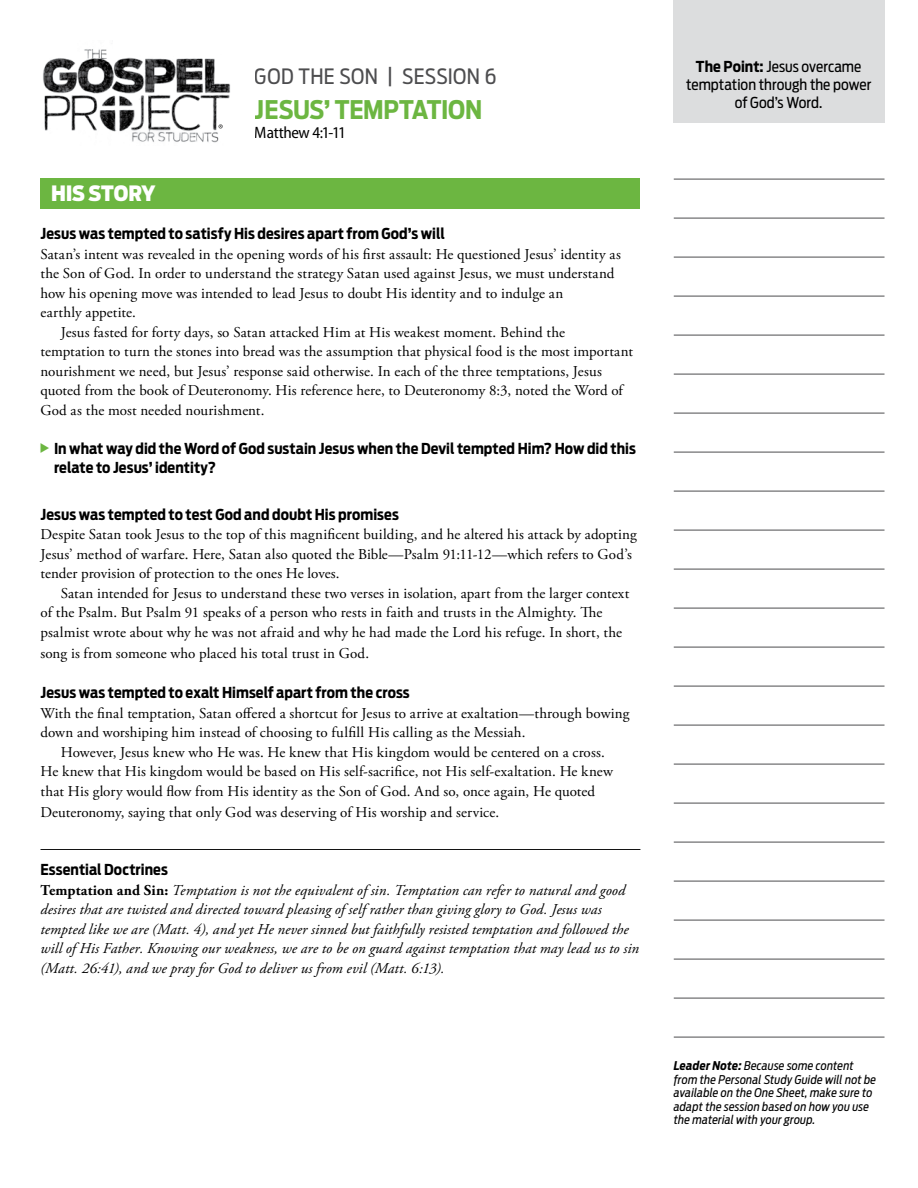
<style>
.page{position:relative;width:918px;height:1188px;background:#fff}
.page>*{position:absolute;margin:0;border:0;box-sizing:border-box;transform-origin:0 0}
.t1{font:700 25.5px "Antenna Cond";letter-spacing:-.01em;color:#6cb641}
.t2{font:21px "Antenna Cond";letter-spacing:.015em;color:#4d4d4f}
.t3{font:900 21px "Antenna Cond";letter-spacing:-.01em;color:#fff}
.t4{font:semi-condensed 16.5px "Myriad Pro";letter-spacing:-.025em;color:#000}
.t5{font:15px/19.5px "Adobe Garamond Pro";letter-spacing:.005em;color:#000}
.t6{font:italic 15px/19.5px "Adobe Garamond Pro";letter-spacing:.005em;color:#000}
.t7{font:700 15px/19.5px "Antenna Cond";letter-spacing:.005em;color:#000}
.t8{font:15px/18px "Antenna Cond";letter-spacing:.005em;color:#000;text-align:center}
.t9{font:italic 12px/13.5px "Antenna Cond";letter-spacing:.015em;color:#000}
.s1{font-weight:700;font-style:normal}
.s2{font-weight:700}
</style>
<div class="page">
<div style="left:673px;top:0;width:212px;height:122px;background:#dcddde"></div>
<hr style="left:674px;top:179px;width:211px;height:1px;background:#4d4d4f">
<hr style="left:674px;top:218px;width:211px;height:1px;background:#4d4d4f">
<hr style="left:674px;top:257px;width:211px;height:1px;background:#4d4d4f">
<hr style="left:674px;top:296px;width:211px;height:1px;background:#4d4d4f">
<hr style="left:674px;top:335px;width:211px;height:1px;background:#4d4d4f">
<hr style="left:674px;top:374px;width:211px;height:1px;background:#4d4d4f">
<hr style="left:674px;top:413px;width:211px;height:1px;background:#4d4d4f">
<hr style="left:674px;top:452px;width:211px;height:1px;background:#4d4d4f">
<hr style="left:674px;top:491px;width:211px;height:1px;background:#4d4d4f">
<hr style="left:674px;top:530px;width:211px;height:1px;background:#4d4d4f">
<hr style="left:674px;top:569px;width:211px;height:1px;background:#4d4d4f">
<hr style="left:674px;top:608px;width:211px;height:1px;background:#4d4d4f">
<hr style="left:674px;top:647px;width:211px;height:1px;background:#4d4d4f">
<hr style="left:674px;top:686px;width:211px;height:1px;background:#4d4d4f">
<hr style="left:674px;top:725px;width:211px;height:1px;background:#4d4d4f">
<hr style="left:674px;top:764px;width:211px;height:1px;background:#4d4d4f">
<hr style="left:674px;top:803px;width:211px;height:1px;background:#4d4d4f">
<hr style="left:674px;top:842px;width:211px;height:1px;background:#4d4d4f">
<hr style="left:674px;top:881px;width:211px;height:1px;background:#4d4d4f">
<hr style="left:674px;top:920px;width:211px;height:1px;background:#4d4d4f">
<hr style="left:674px;top:959px;width:211px;height:1px;background:#4d4d4f">
<hr style="left:674px;top:998px;width:211px;height:1px;background:#4d4d4f">
<hr style="left:674px;top:1037px;width:211px;height:1px;background:#4d4d4f">
<div style="left:40px;top:178px;width:600px;height:31px;background:#6cb641"></div>
<hr style="left:40px;top:849px;width:600px;height:1px;background:#000">
<img style="left:84px;top:49px;width:23px;height:6px">
<img style="left:43px;top:55px;width:187px;height:76px">
<img style="left:113px;top:131px;width:106px;height:12px">
<svg style="left:219px;top:124px;width:4px;height:4px"></svg>
<h2 class="t3" style="left:51px;top:181px;width:106px">HIS STORY</h2>
<h2 class="t2" style="left:255px;top:64px;width:243px">GOD THE SON | SESSION 6</h2>
<h1 class="t1" style="left:255px;top:94px;width:229px">JESUS’ TEMPTATION</h1>
<p class="t4" style="left:255px;top:124px;width:93px">Matthew 4:1-11</p>
<p class="t7" style="left:40px;top:224px;width:406px">Jesus was tempted to satisfy His desires apart from God’s will</p>
<p class="t5" style="left:40px;top:245px;width:582px">Satan’s intent was revealed in the opening words of his first assault: He questioned Jesus’ identity as</p>
<p class="t5" style="left:40px;top:264px;width:575px">the Son of God. In order to understand the strategy Satan used against Jesus, we must understand</p>
<p class="t5" style="left:40px;top:284px;width:524px">how his opening move was intended to lead Jesus to doubt His identity and to indulge an</p>
<p class="t5" style="left:40px;top:303px;width:97px">earthly appetite.</p>
<p class="t5" style="left:61px;top:323px;width:506px">Jesus fasted for forty days, so Satan attacked Him at His weakest moment. Behind the</p>
<p class="t5" style="left:40px;top:342px;width:594px">temptation to turn the stones into bread was the assumption that physical food is the most important</p>
<p class="t5" style="left:40px;top:362px;width:563px">nourishment we need, but Jesus’ response said otherwise. In each of the three temptations, Jesus</p>
<p class="t5" style="left:40px;top:381px;width:584px">quoted from the book of Deuteronomy. His reference here, to Deuteronomy 8:3, noted the Word of</p>
<p class="t5" style="left:40px;top:401px;width:225px">God as the most needed nourishment.</p>
<p class="t7" style="left:54px;top:438px;width:583px">In what way did the Word of God sustain Jesus when the Devil tempted Him? How did this relate to Jesus’ identity?</p>
<p class="t7" style="left:40px;top:504px;width:360px">Jesus was tempted to test God and doubt His promises</p>
<p class="t5" style="left:40px;top:525px;width:598px">Despite Satan took Jesus to the top of this magnificent building, and he altered his attack by adopting<br>Jesus’ method of warfare. Here, Satan also quoted the Bible—Psalm 91:11-12—which refers to God’s tender provision of protection to the ones He loves.</p>
<p class="t5" style="left:40px;top:584px;width:590px;text-indent:20px">Satan intended for Jesus to understand these two verses in isolation, apart from the larger context of the Psalm. But Psalm 91 speaks of a person who rests in faith and trusts in the Almighty. The psalmist wrote about why he was not afraid and why he had made the Lord his refuge. In short, the</p>
<p class="t5" style="left:40px;top:644px;width:330px">song is from someone who placed his total trust in God.</p>
<p class="t7" style="left:40px;top:683px;width:371px">Jesus was tempted to exalt Himself apart from the cross</p>
<p class="t5" style="left:40px;top:704px;width:591px">With the final temptation, Satan offered a shortcut for Jesus to arrive at exaltation—through bowing</p>
<p class="t5" style="left:40px;top:723px;width:487px">down and worshiping him instead of choosing to fulfill His calling as the Messiah.</p>
<p class="t5" style="left:61px;top:743px;width:546px">However, Jesus knew who He was. He knew that His kingdom would be centered on a cross.</p>
<p class="t5" style="left:40px;top:762px;width:574px">He knew that His kingdom would be based on His self-sacrifice, not His self-exaltation. He knew</p>
<p class="t5" style="left:40px;top:782px;width:556px">that His glory would flow from His identity as the Son of God. And so, once again, He quoted</p>
<p class="t5" style="left:40px;top:803px;width:460px">Deuteronomy, saying that only God was deserving of His worship and service.</p>
<p class="t7" style="left:40px;top:860px;width:129px">Essential Doctrines</p>
<p class="t6" style="left:40px;top:881px;width:600px"><span class="s1">Temptation and Sin:</span> Temptation is not the equivalent of sin. Temptation can refer to natural and good desires that are twisted and directed toward pleasing of self rather than giving glory to God. Jesus was tempted like we are (Matt. 4), and yet He never sinned but faithfully resisted temptation and followed the will of His Father. Knowing our weakness, we are to be on guard against temptation that may lead us to sin (Matt. 26:41), and we pray for God to deliver us from evil (Matt. 6:13).</p>
<p class="t8" style="left:686px;top:57px;width:187px"><span class="s2">The Point:</span> Jesus overcame temptation through the power of God’s Word.</p>
<p class="t9" style="left:674px;top:1059px;width:204px"><span class="s2">Leader Note:</span> Because some content from the Personal Study Guide will not be available on the One Sheet, make sure to adapt the session based on how you use the material with your group.</p>
</div>
